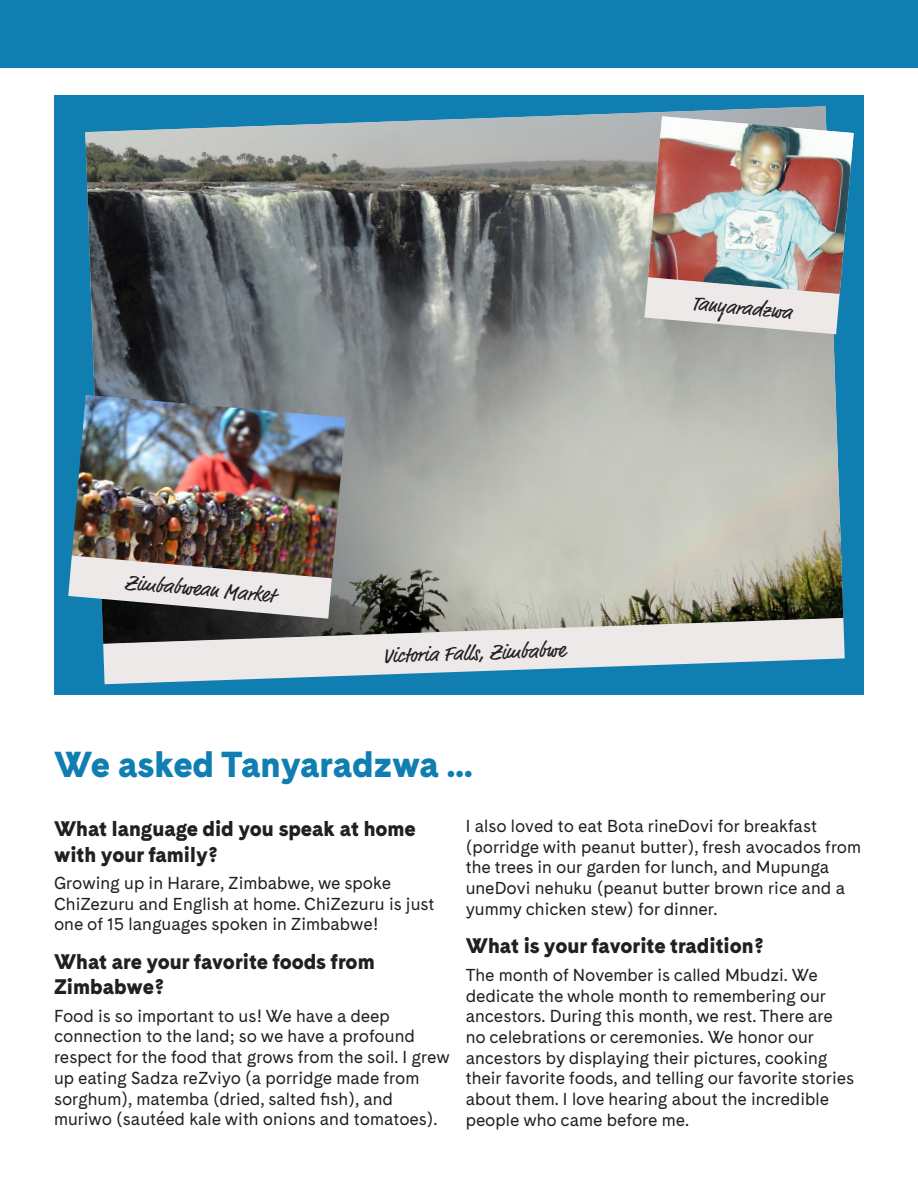
<style>
.page{position:relative;width:918px;height:1188px;background:#fff}
.page>*{position:absolute;margin:0;border:0;box-sizing:border-box;transform-origin:0 0}
.t1{font:900 36px "Cadiz";color:#107eb1}
.t2{font:900 21px/25.2px "Cadiz";color:#231f20}
.t3{font:21px "Market Pro";color:#231f20}
.t4{font:17.25px/20.7px "Cadiz";color:#231f20}
</style>
<div class="page">
<div style="left:0;top:0;width:918px;height:68px;background:#107eb1"></div>
<div style="left:55px;top:95px;width:809px;height:599px;background:#107eb1"></div>
<img style="left:85px;top:106px;width:758px;height:531px">
<svg style="left:103px;top:618px;width:742px;height:66px;fill:#ece9e8"></svg>
<img style="left:72px;top:395px;width:274px;height:184px">
<svg style="left:68px;top:556px;width:264px;height:63px;background:#a8a8a8"></svg>
<img style="left:644px;top:116px;width:210px;height:218px">
<p class="t3" style="left:126px;top:568px;width:152px;rotate:5deg">Zimbabwean Market</p>
<p class="t3" style="left:382px;top:642px;width:184px;rotate:-2deg">Victoria Falls, Zimbabwe</p>
<p class="t3" style="left:693px;top:289px;width:102px;rotate:5deg">Tanyaradzwa</p>
<h4 class="t1" style="left:54px;top:737px;width:420px">We asked Tanyaradzwa …</h4>
<h5 class="t2" style="left:54px;top:817px;width:363px">What language did you speak at home with your family?</h5>
<p class="t4" style="left:54px;top:872px;width:382px">Growing up in Harare, Zimbabwe, we spoke<br>ChiZezuru and English at home. ChiZezuru is just one of 15 languages spoken in Zimbabwe!</p>
<h5 class="t2" style="left:54px;top:949px;width:322px">What are your favorite foods from<br>Zimbabwe?</h5>
<p class="t4" style="left:54px;top:1005px;width:397px">Food is so important to us! We have a deep connection to the land; so we have a profound respect for the food that grows from the soil. I grew up eating Sadza reZviyo (a porridge made from sorghum), matemba (dried, salted fish), and muriwo (sautéed kale with onions and tomatoes).</p>
<p class="t4" style="left:466px;top:815px;width:397px">I also loved to eat Bota rineDovi for breakfast (porridge with peanut butter), fresh avocados from the trees in our garden for lunch, and Mupunga uneDovi nehuku (peanut butter brown rice and a yummy chicken stew) for dinner.</p>
<h5 class="t2" style="left:466px;top:934px;width:300px">What is your favorite tradition?</h5>
<p class="t4" style="left:466px;top:964px;width:390px">The month of November is called Mbudzi. We dedicate the whole month to remembering our ancestors. During this month, we rest. There are no celebrations or ceremonies. We honor our ancestors by displaying their pictures, cooking their favorite foods, and telling our favorite stories about them. I love hearing about the incredible people who came before me.</p>
</div>
